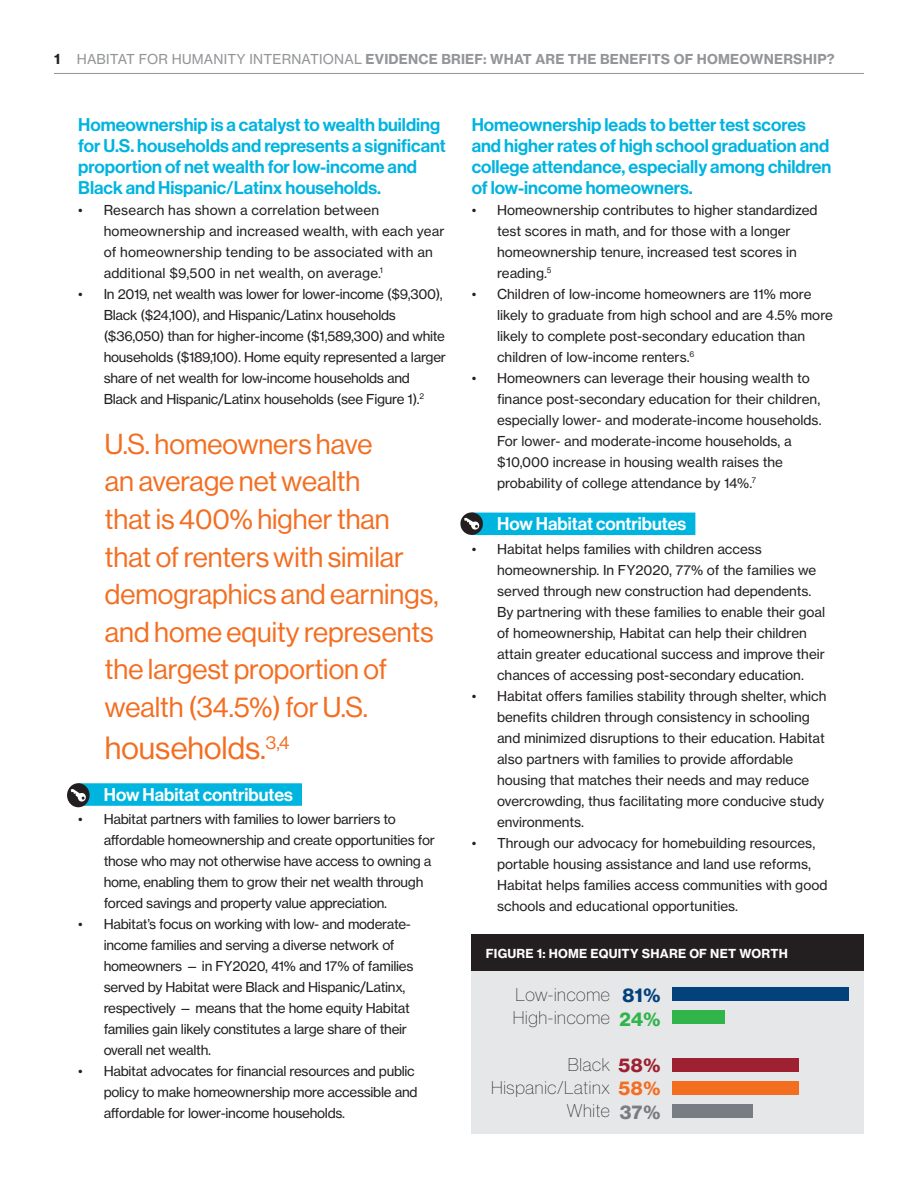
<style>
.page{position:relative;width:918px;height:1188px;background:#fff}
.page>*{position:absolute;margin:0;border:0;box-sizing:border-box;transform-origin:0 0}
.Labels_Explanatory_T{font:291.15px "Chartwell Bars Vertical";color:#01427c;scale:.61 1}
.Body_Large{font:31.5px "N Haas Grotesk DS Pro 55 Rg";color:#f36e21}
.Body_Large-2{font:28.2px/37.7px "N Haas Grotesk DS Pro 55 Rg";color:#f36e21}
.Table_bold{font:19.5px "N Haas Grotesk DS Pro 75 Bd";color:#01427c}
.Table_bold-2{font:19.5px "N Haas Grotesk DS Pro 75 Bd";color:#31b44a}
.Table_bold-3{font:19.5px "N Haas Grotesk DS Pro 75 Bd";color:#787d83}
.Heads{font:18px/21px "N Haas Grotesk DS Pro 65 Md";color:#00b4e0}
.Table_bold-4{font:18px "N Haas Grotesk DS Pro 25 Th";letter-spacing:.04em;color:#231f20}
.Header_highlight{font:18px "N Haas Grotesk DS Pro 65 Md";color:#fff}
.Body_Small_List_2_1{font:13.5px/21px "N Haas Grotesk TX Pro 55 Rg";color:#231f20}
.Body_Small_List_2_1-2{font:13.5px/21px "N Haas Grotesk TX Pro 55 Rg";letter-spacing:-.02em;color:#231f20}
.Subheads{font:13.5px "N Haas Grotesk TX Pro 75 Bd";letter-spacing:.015em;color:#939598}
.Subheads_Cap{font:12.3px "N Haas Grotesk TX Pro 75 Bd";letter-spacing:.015em;color:#fff}
.s1{color:#231f20}
.s2{font-family:"N Haas Grotesk TX Pro 55 Rg"}
.s3{color:#31b44a}
.s4{color:#f36e21}
.s5{color:#787d83}
.s6{font-family:"N Haas Grotesk DS Pro 75 Bd";font-size:19.5px;color:#9d2130}
.s7{font-family:"N Haas Grotesk DS Pro 75 Bd";font-size:19.5px;color:#f36e21}
</style>
<div class="page">
<div style="left:78px;top:783px;width:224px;height:23px;background:#00b4e0"></div>
<div style="left:472px;top:513px;width:223px;height:22px;background:#00b4e0"></div>
<hr style="left:54px;top:73px;width:810px;height:1px;background:#939598">
<svg style="left:460px;top:512px;width:23px;height:23px"></svg>
<svg style="left:464px;top:518px;width:16px;height:12px"></svg>
<div style="left:472px;top:966px;width:392px;height:168px;background:#e6e7e9"></div>
<div style="left:472px;top:934px;width:392px;height:36px;background:#231f20"></div>
<div style="left:67px;top:783px;width:23px;height:24px;background:#231f20;border-radius:50%"></div>
<svg style="left:71px;top:789px;width:15px;height:13px"></svg>
<p class="Subheads" style="left:54px;top:51px;width:782px"><span class="s1">1</span> <span class="s2">HABITAT FOR HUMANITY INTERNATIONAL</span> EVIDENCE BRIEF: WHAT ARE THE BENEFITS OF HOMEOWNERSHIP?</p>
<p class="Heads" style="left:78px;top:114px;width:369px">Homeownership is a catalyst to wealth building for U.S. households and represents a significant proportion of net wealth for low-income and Black and Hispanic/Latinx households.</p>
<p class="Body_Small_List_2_1" style="left:104px;top:199px;width:343px;text-indent:-25px">• Research has shown a correlation between homeownership and increased wealth, with each year of homeownership tending to be associated with an additional $9,500 in net wealth, on average.<sup>1</sup></p>
<p class="Body_Small_List_2_1-2" style="left:104px;top:283px;width:344px;text-indent:-25px">• In 2019, net wealth was lower for lower-income ($9,300), Black ($24,100), and Hispanic/Latinx households ($36,050) than for higher-income ($1,589,300) and white households ($189,100). Home equity represented a larger share of net wealth for low-income households and Black and Hispanic/Latinx households (see Figure 1).<sup>2</sup></p>
<p class="Body_Large-2" style="left:105px;top:425px;width:335px">U.S. homeowners have<br>an average net wealth<br>that is 400% higher than that of renters with similar demographics and earnings, and home equity represents the largest proportion of wealth (34.5%) for U.S.</p>
<p class="Body_Large" style="left:105px;top:730px;width:186px">households.<sup>3,4</sup></p>
<p class="Header_highlight" style="left:104px;top:784px;width:191px">How Habitat contributes</p>
<p class="Body_Small_List_2_1-2" style="left:104px;top:809px;width:333px;text-indent:-25px">• Habitat partners with families to lower barriers to affordable homeownership and create opportunities for those who may not otherwise have access to owning a home, enabling them to grow their net wealth through forced savings and property value appreciation.</p>
<p class="Body_Small_List_2_1-2" style="left:104px;top:914px;width:311px;text-indent:-25px">• Habitat’s focus on working with low- and moderate&shy;income families and serving a diverse network of homeowners — in FY2020, 41% and 17% of families served by Habitat were Black and Hispanic/Latinx, respectively — means that the home equity Habitat families gain likely constitutes a large share of their overall net wealth.</p>
<p class="Body_Small_List_2_1-2" style="left:104px;top:1061px;width:315px;text-indent:-25px">• Habitat advocates for financial resources and public policy to make homeownership more accessible and affordable for lower-income households.</p>
<p class="Heads" style="left:472px;top:114px;width:361px">Homeownership leads to better test scores and higher rates of high school graduation and college attendance, especially among children of low-income homeowners.</p>
<p class="Body_Small_List_2_1" style="left:497px;top:199px;width:322px;text-indent:-25px">• Homeownership contributes to higher standardized test scores in math, and for those with a longer homeownership tenure, increased test scores in reading.<sup>5</sup></p>
<p class="Body_Small_List_2_1" style="left:497px;top:283px;width:337px;text-indent:-25px">• Children of low-income homeowners are 11% more likely to graduate from high school and are 4.5% more likely to complete post-secondary education than children of low-income renters.<sup>6</sup></p>
<p class="Body_Small_List_2_1" style="left:497px;top:367px;width:326px;text-indent:-25px">• Homeowners can leverage their housing wealth to finance post-secondary education for their children, especially lower- and moderate-income households.<br>For lower- and moderate-income households, a $10,000 increase in housing wealth raises the probability of college attendance by 14%.<sup>7</sup></p>
<p class="Header_highlight" style="left:497px;top:513px;width:191px">How Habitat contributes</p>
<p class="Body_Small_List_2_1" style="left:497px;top:538px;width:330px;text-indent:-25px">• Habitat helps families with children access homeownership. In FY2020, 77% of the families we served through new construction had dependents.<br>By partnering with these families to enable their goal of homeownership, Habitat can help their children attain greater educational success and improve their chances of accessing post-secondary education.</p>
<p class="Body_Small_List_2_1" style="left:497px;top:685px;width:331px;text-indent:-25px">• Habitat offers families stability through shelter, which benefits children through consistency in schooling and minimized disruptions to their education. Habitat also partners with families to provide affordable housing that matches their needs and may reduce overcrowding, thus facilitating more conducive study environments.</p>
<p class="Body_Small_List_2_1" style="left:497px;top:832px;width:332px;text-indent:-25px">• Through our advocacy for homebuilding resources, portable housing assistance and land use reforms, Habitat helps families access communities with good schools and educational opportunities.</p>
<p class="Subheads_Cap" style="left:486px;top:946px;width:304px">FIGURE 1: HOME EQUITY SHARE OF NET WORTH</p>
<p class="Table_bold-4" style="left:516px;top:985px;width:96px">Low-income</p>
<p class="Table_bold-4" style="left:513px;top:1008px;width:99px">High-income</p>
<p class="Labels_Explanatory_T" style="left:951px;top:978px;width:247px;rotate:90deg">81 <span class="s3">24</span> <span class="s4">58</span> <span class="s5">37</span></p>
<p class="Table_bold" style="left:623px;top:984px;width:39px">81%</p>
<p class="Table_bold-2" style="left:620px;top:1007px;width:42px">24%</p>
<p class="Table_bold-4" style="left:568px;top:1055px;width:94px">Black <span class="s6">58%</span></p>
<p class="Table_bold-4" style="left:491px;top:1078px;width:171px">Hispanic/Latinx <span class="s7">58%</span></p>
<p class="Table_bold-3" style="left:620px;top:1100px;width:42px">37%</p>
<p class="Table_bold-4" style="left:567px;top:1101px;width:45px">White</p>
</div>
